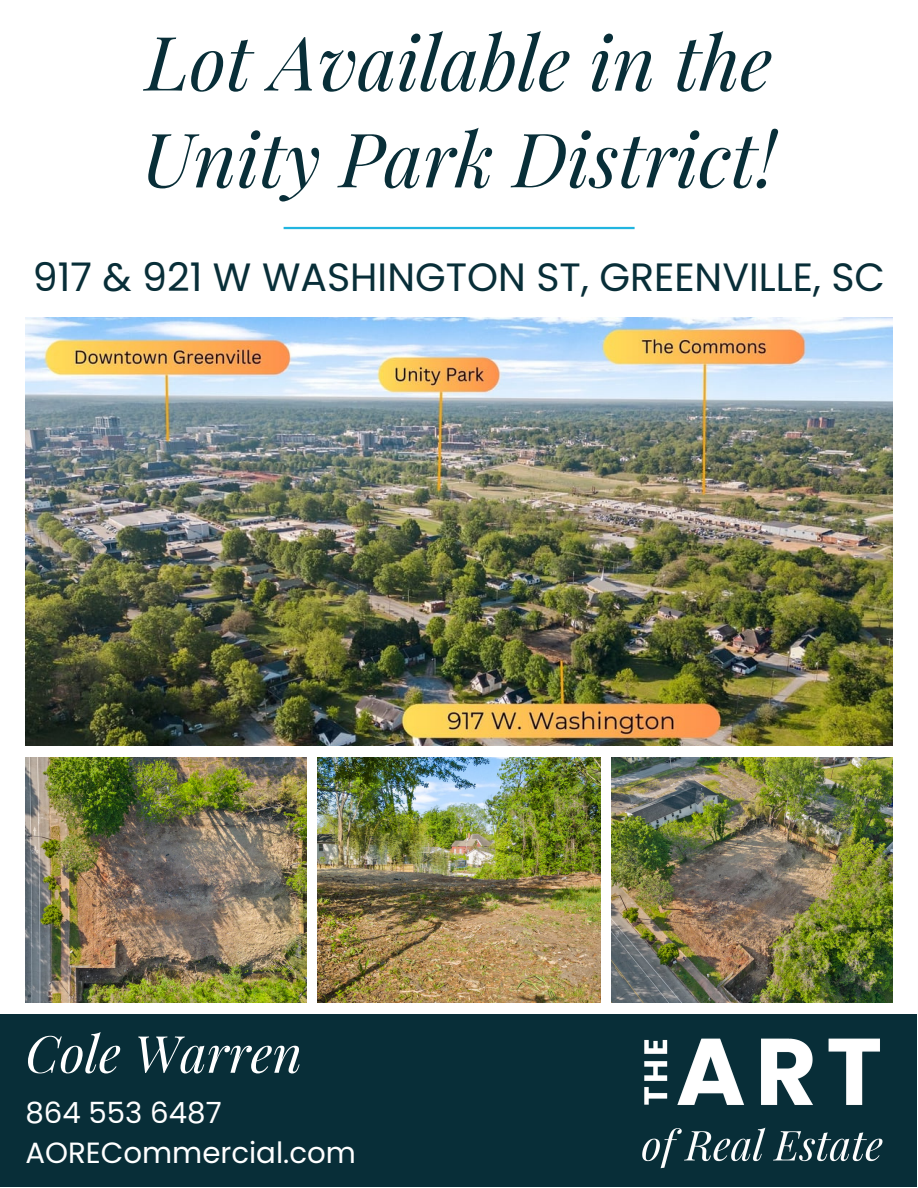
<style>
.page{position:relative;width:918px;height:1188px;background:#fff}
.page>*{position:absolute;margin:0;border:0;box-sizing:border-box;transform-origin:0 0}
.t1{font:italic 75.15px/96.8px "Playfair Display";color:#082e38}
.t2{font:italic 51.3px "Playfair Display";color:#fff}
.t3{font:39.45px "Poppins";color:#082e38}
.t4{font:29.25px "Poppins";color:#fff}
</style>
<div class="page">
<img style="left:318px;top:757px;width:282px;height:245px">
<img style="left:25px;top:757px;width:282px;height:245px">
<img style="left:611px;top:757px;width:282px;height:245px">
<img style="left:25px;top:318px;width:868px;height:427px">
<hr style="left:284px;top:227px;width:351px;height:2px;background:#21b5e0">
<div style="left:0;top:1015px;width:917px;height:172px;background:#082e38"></div>
<img style="left:642px;top:1038px;width:241px;height:131px">
<p class="t1" style="left:142px;top:11px;width:635px">Lot Available in the<br>Unity Park District!</p>
<p class="t3" style="left:33px;top:249px;width:854px">917 &amp; 921 W WASHINGTON ST, GREENVILLE, SC</p>
<p class="t2" style="left:25px;top:1017px;width:278px">Cole Warren</p>
<p class="t4" style="left:25px;top:1092px;width:198px">864 553 6487</p>
<p class="t4" style="left:25px;top:1132px;width:332px">AORECommercial.com</p>
</div>
